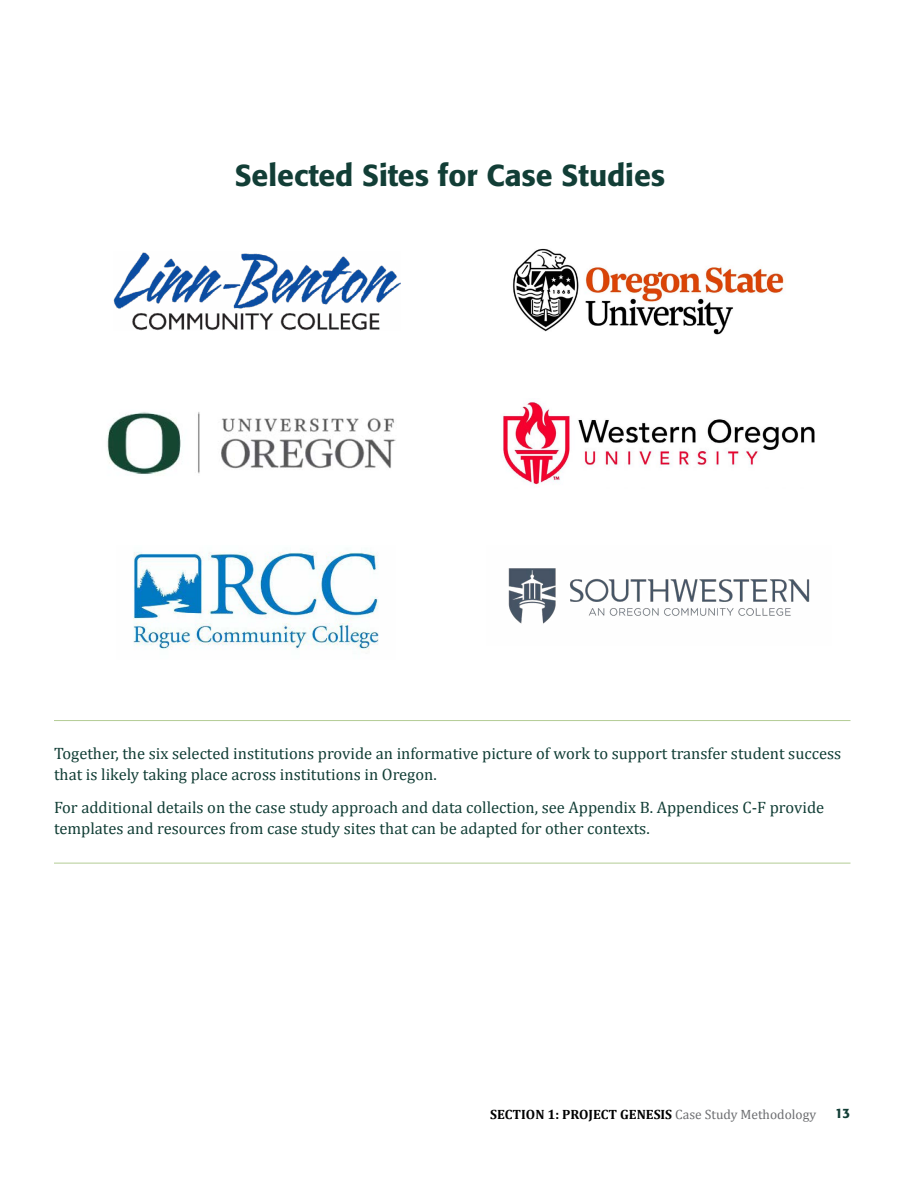
<style>
.page{position:relative;width:918px;height:1188px;background:#fff}
.page>*{position:absolute;margin:0;border:0;box-sizing:border-box;transform-origin:0 0}
.t1{font:500 30px "Formata";color:#123e36}
.t2{font:16.5px/21px "Cambria";color:#123e36}
.t3{font:700 13.5px "Cambria";color:#000}
.t4{font:500 13.5px "Formata";color:#123e36}
.s1{font-weight:400;color:#6d6e71}
</style>
<div class="page">
<hr style="left:54px;top:720px;width:796px;height:1px;background:#b4cc95">
<hr style="left:54px;top:863px;width:796px;height:1px;background:#b4cc95">
<img style="left:113px;top:252px;width:288px;height:78px">
<img style="left:513px;top:248px;width:273px;height:87px">
<img style="left:107px;top:412px;width:289px;height:63px">
<img style="left:501px;top:402px;width:314px;height:83px">
<img style="left:133px;top:552px;width:246px;height:98px">
<img style="left:508px;top:568px;width:302px;height:56px">
<h1 class="t1" style="left:235px;top:157px;width:432px">Selected Sites for Case Studies</h1>
<p class="t2" style="left:54px;top:743px;width:789px">Together, the six selected institutions provide an informative picture of work to support transfer student success that is likely taking place across institutions in Oregon.</p>
<p class="t2" style="left:54px;top:797px;width:772px">For additional details on the case study approach and data collection, see Appendix B. Appendices C-F provide templates and resources from case study sites that can be adapted for other contexts.</p>
<p class="t3" style="left:490px;top:1106px;width:327px">SECTION 1: PROJECT GENESIS <span class="s1">Case Study Methodology</span></p>
<p class="t4" style="left:835px;top:1105px;width:17px">13</p>
</div>
